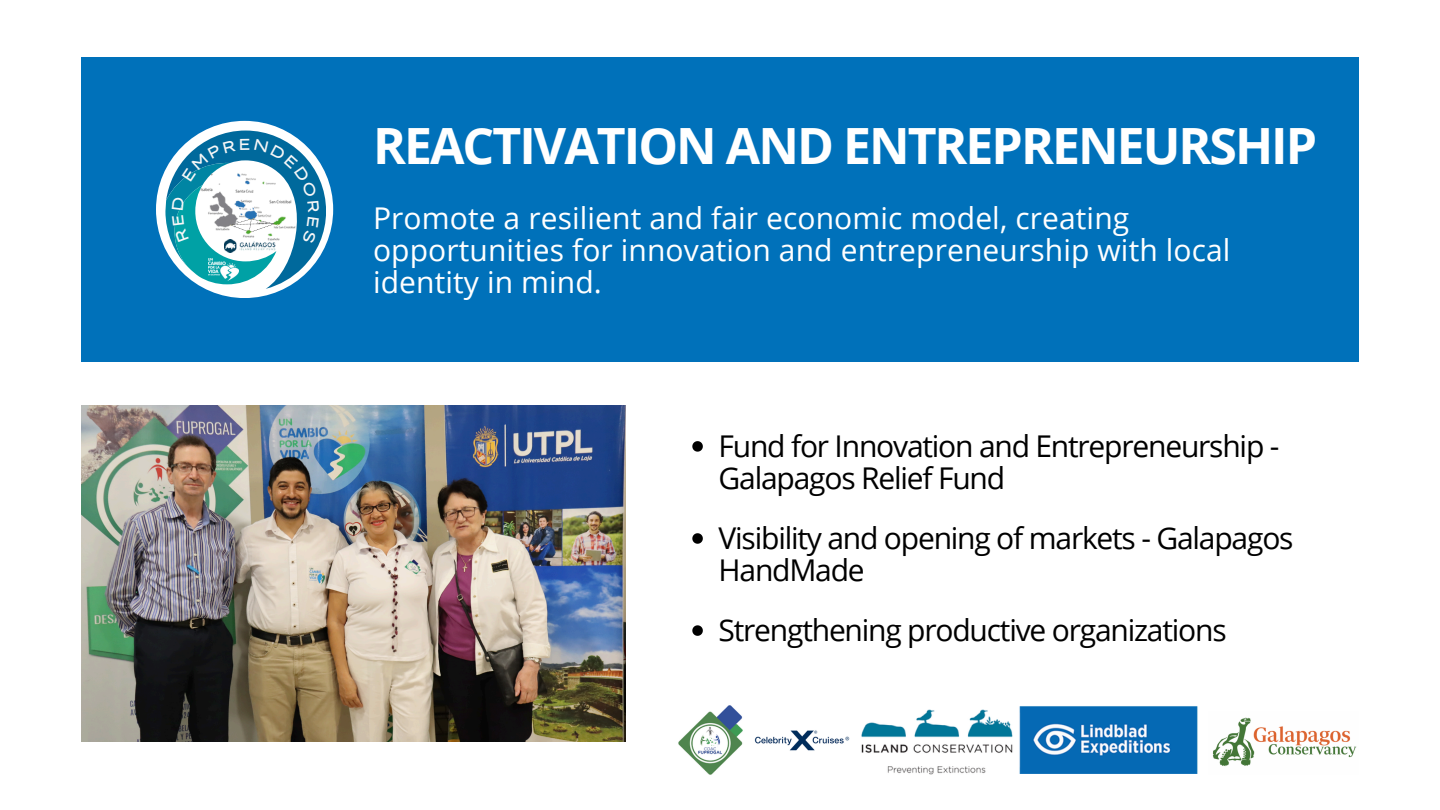
<style>
.page{position:relative;width:1440px;height:810px;background:#fff}
.page>*{position:absolute;margin:0;border:0;box-sizing:border-box;transform-origin:0 0}
.t1{font:700 50px "Open Sans";letter-spacing:-.04em;color:#fff}
.t2{font:30px/32.2px "Open Sans";letter-spacing:-.04em;color:#000}
.t3{font:30px/32.2px "Open Sans";letter-spacing:.005em;color:#fff}
</style>
<div class="page">
<div style="left:81px;top:57px;width:1278px;height:305px;background:#0071ba"></div>
<div style="left:156px;top:121px;width:177px;height:177px;background:#fff;border-radius:50%"></div>
<img style="left:81px;top:405px;width:545px;height:336px">
<img style="left:1212px;top:717px;width:145px;height:50px">
<img style="left:678px;top:705px;width:65px;height:70px">
<img style="left:861px;top:710px;width:147px;height:65px">
<svg style="left:692px;top:441px;width:11px;height:11px"></svg>
<svg style="left:692px;top:533px;width:11px;height:11px"></svg>
<svg style="left:692px;top:625px;width:11px;height:11px"></svg>
<img style="left:1008px;top:706px;width:190px;height:67px">
<img style="left:754px;top:730px;width:96px;height:21px">
<svg style="left:165px;top:131px;width:161px;height:158px"></svg>
<p class="t1" style="left:373px;top:110px;width:946px">REACTIVATION AND ENTREPRENEURSHIP</p>
<p class="t3" style="left:373px;top:201px;width:859px">Promote a resilient and fair economic model, creating opportunities for innovation and entrepreneurship with local identity in mind.</p>
<h1 class="t2" style="left:719px;top:429px;width:562px">Fund for Innovation and Entrepreneurship -<br>Galapagos Relief Fund</h1>
<p class="t2" style="left:719px;top:521px;width:577px">Visibility and opening of markets - Galapagos<br>HandMade</p>
<p class="t2" style="left:719px;top:613px;width:510px">Strengthening productive organizations</p>
</div>
